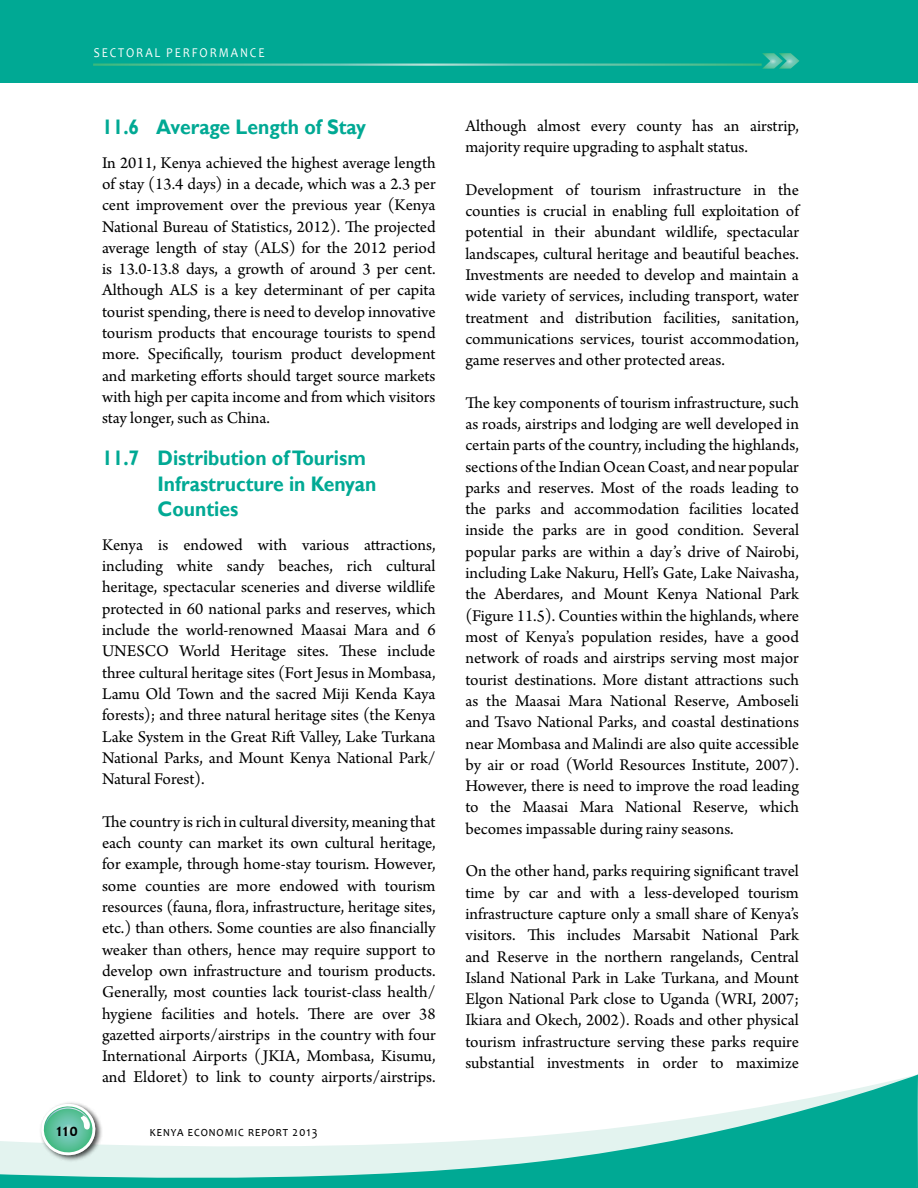
<style>
.page{position:relative;width:918px;height:1188px;background:#fff}
.page>*{position:absolute;margin:0;border:0;box-sizing:border-box;transform-origin:0 0}
.t1{font:700 21px/25.2px "Gill Sans";color:#00a994;scale:.92 1}
.t2{font:700 18px "Candara";color:#000;scale:.88 1}
.t3{font:17.25px/21.3px "Arno Pro";color:#000;text-align:justify}
.t4{font:13.5px "Candara";letter-spacing:.08em;color:#000;scale:.88 1}
.t5{font:13.5px "Candara";color:#fff;scale:.88 1}
</style>
<div class="page">
<svg style="left:0;top:1075px;width:917px;height:113px"></svg>
<div style="left:0;top:0;width:918px;height:82px;background:#00a994"></div>
<svg style="left:762px;top:53px;width:38px;height:16px"></svg>
<hr style="left:93px;top:64px;width:669px;height:2px;background:#fff">
<div style="left:39px;top:1101px;width:64px;height:62px;background:#000;opacity:.75"></div>
<svg style="left:40px;top:1104px;width:56px;height:51px"></svg>
<svg style="left:917px;top:1074px;width:1px;height:114px"></svg>
<p class="t5" style="left:94px;top:45px;width:10px">SEC</p>
<p class="t5" style="left:118px;top:45px;width:13px">TORAL</p>
<p class="t5" style="left:166px;top:45px;width:41px">PER FORMANCE</p>
<p class="t1" style="left:102px;top:114px;width:288px">11.6 Average Length of Stay</p>
<p class="t3" style="left:102px;top:153px;width:335px">In 2011, Kenya achieved the highest average length of stay (13.4 days) in a decade, which was a 2.3 per cent improvement over the previous year (Kenya National Bureau of Statistics, 2012). The projected average length of stay (ALS) for the 2012 period is 13.0-13.8 days, a growth of around 3 per cent.<br>Although ALS is a key determinant of per capita tourist spending, there is need to develop innovative tourism products that encourage tourists to spend more. Specifically, tourism product development and marketing efforts should target source markets with high per capita income and from which visitors stay longer, such as China.</p>
<p class="t1" style="left:158px;top:446px;width:239px;text-indent:-56px">11.7 Distribution of Tourism<br>Infrastructure in Kenyan<br>Counties</p>
<p class="t3" style="left:102px;top:535px;width:335px">Kenya is endowed with various attractions, including white sandy beaches, rich cultural heritage, spectacular sceneries and diverse wildlife protected in 60 national parks and reserves, which include the world-renowned Maasai Mara and 6<br>UNESCO World Heritage sites. These include three cultural heritage sites (Fort Jesus in Mombasa, Lamu Old Town and the sacred Miji Kenda Kaya forests); and three natural heritage sites (the Kenya Lake System in the Great Rift Valley, Lake Turkana National Parks, and Mount Kenya National Park/ Natural Forest).</p>
<p class="t3" style="left:102px;top:812px;width:335px">The country is rich in cultural diversity, meaning that each county can market its own cultural heritage, for example, through home-stay tourism. However, some counties are more endowed with tourism resources (fauna, flora, infrastructure, heritage sites, etc.) than others. Some counties are also financially weaker than others, hence may require support to develop own infrastructure and tourism products.<br>Generally, most counties lack tourist-class health/ hygiene facilities and hotels. There are over 38 gazetted airports/airstrips in the country with four International Airports (JKIA, Mombasa, Kisumu, and Eldoret) to link to county airports/airstrips.</p>
<p class="t2" style="left:56px;top:1118px;width:26px">110</p>
<p class="t4" style="left:150px;top:1123px;width:192px">kenya economic report 2013</p>
<p class="t3" style="left:465px;top:116px;width:335px">Although almost every county has an airstrip, majority require upgrading to asphalt status.</p>
<p class="t3" style="left:465px;top:180px;width:335px">Development of tourism infrastructure in the counties is crucial in enabling full exploitation of potential in their abundant wildlife, spectacular landscapes, cultural heritage and beautiful beaches.<br>Investments are needed to develop and maintain a wide variety of services, including transport, water treatment and distribution facilities, sanitation, communications services, tourist accommodation, game reserves and other protected areas.</p>
<p class="t3" style="left:465px;top:393px;width:335px">The key components of tourism infrastructure, such as roads, airstrips and lodging are well developed in certain parts of the country, including the highlands, sections of the Indian Ocean Coast, and near popular parks and reserves. Most of the roads leading to the parks and accommodation facilities located inside the parks are in good condition. Several popular parks are within a day’s drive of Nairobi, including Lake Nakuru, Hell’s Gate, Lake Naivasha, the Aberdares, and Mount Kenya National Park (Figure 11.5). Counties within the highlands, where most of Kenya’s population resides, have a good network of roads and airstrips serving most major tourist destinations. More distant attractions such as the Maasai Mara National Reserve, Amboseli and Tsavo National Parks, and coastal destinations near Mombasa and Malindi are also quite accessible by air or road (World Resources Institute, 2007).<br>However, there is need to improve the road leading to the Maasai Mara National Reserve, which becomes impassable during rainy seasons.</p>
<p class="t3" style="left:465px;top:861px;width:335px">On the other hand, parks requiring significant travel time by car and with a less-developed tourism infrastructure capture only a small share of Kenya’s visitors. This includes Marsabit National Park and Reserve in the northern rangelands, Central Island National Park in Lake Turkana, and Mount Elgon National Park close to Uganda (WRI, 2007; Ikiara and Okech, 2002). Roads and other physical tourism infrastructure serving these parks require substantial investments in order to maximize</p>
</div>
